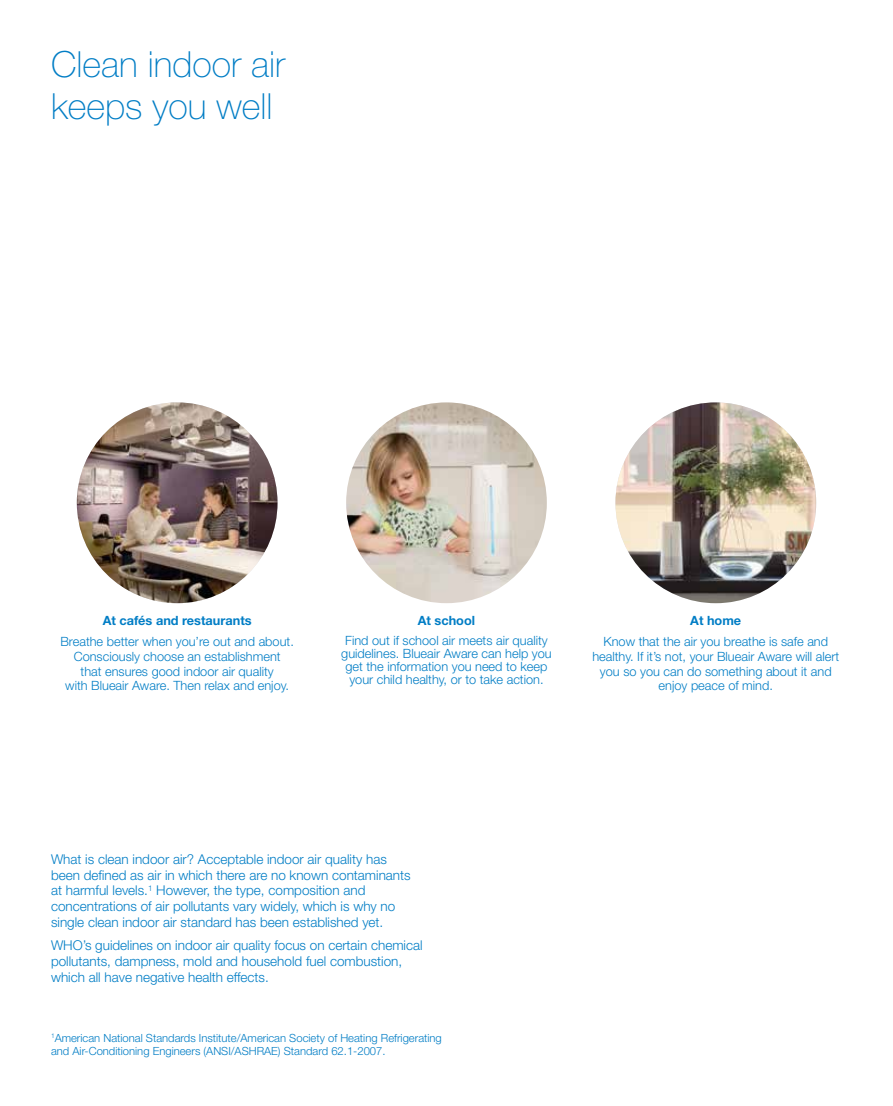
<style>
.page{position:relative;width:893px;height:1106px;background:#fff}
.page>*{position:absolute;margin:0;border:0;box-sizing:border-box;transform-origin:0 0}
.t1{font:100 36px/42px "Helvetica Neue LT Std";color:#007dc5}
.t2{font:300 13.5px/15.8px "Helvetica Neue LT Std";color:#007dc5}
.t3{font:300 12.75px/14.5px "Helvetica Neue LT Std";color:#007dc5;text-align:center}
.t4{font:700 12.75px "Helvetica Neue LT Std";color:#007dc5}
.t5{font:300 11.25px/13.2px "Helvetica Neue LT Std";color:#007dc5}
</style>
<div class="page">
<img style="left:77px;top:402px;width:201px;height:201px;border-radius:100px">
<img style="left:346px;top:402px;width:201px;height:201px;border-radius:100px">
<img style="left:615px;top:402px;width:201px;height:201px;border-radius:100px">
<h1 class="t1" style="left:51px;top:43px;width:236px">Clean indoor air keeps you well</h1>
<p class="t4" style="left:103px;top:612px;width:151px">At cafés and restaurants</p>
<p class="t3" style="left:60px;top:634px;width:235px">Breathe better when you’re out and about.<br>Consciously choose an establishment<br>that ensures good indoor air quality<br>with Blueair Aware. Then relax and enjoy.</p>
<p class="t4" style="left:418px;top:612px;width:59px">At school</p>
<p class="t3" style="left:341px;top:633px;width:212px;line-height:13px">Find out if school air meets air quality guidelines. Blueair Aware can help you get the information you need to keep your child healthy, or to take action.</p>
<p class="t4" style="left:690px;top:612px;width:52px">At home</p>
<p class="t3" style="left:592px;top:634px;width:248px">Know that the air you breathe is safe and healthy. If it’s not, your Blueair Aware will alert you so you can do something about it and enjoy peace of mind.</p>
<p class="t2" style="left:51px;top:850px;width:361px">What is clean indoor air? Acceptable indoor air quality has been defined as air in which there are no known contaminants at harmful levels.<sup>1</sup> However, the type, composition and concentrations of air pollutants vary widely, which is why no single clean indoor air standard has been established yet.</p>
<p class="t2" style="left:51px;top:937px;width:373px">WHO’s guidelines on indoor air quality focus on certain chemical pollutants, dampness, mold and household fuel combustion, which all have negative health effects.</p>
<p class="t5" style="left:51px;top:1031px;width:392px"><sup>1</sup>American National Standards Institute/American Society of Heating Refrigerating and Air-Conditioning Engineers (ANSI/ASHRAE) Standard 62.1-2007.</p>
</div>
